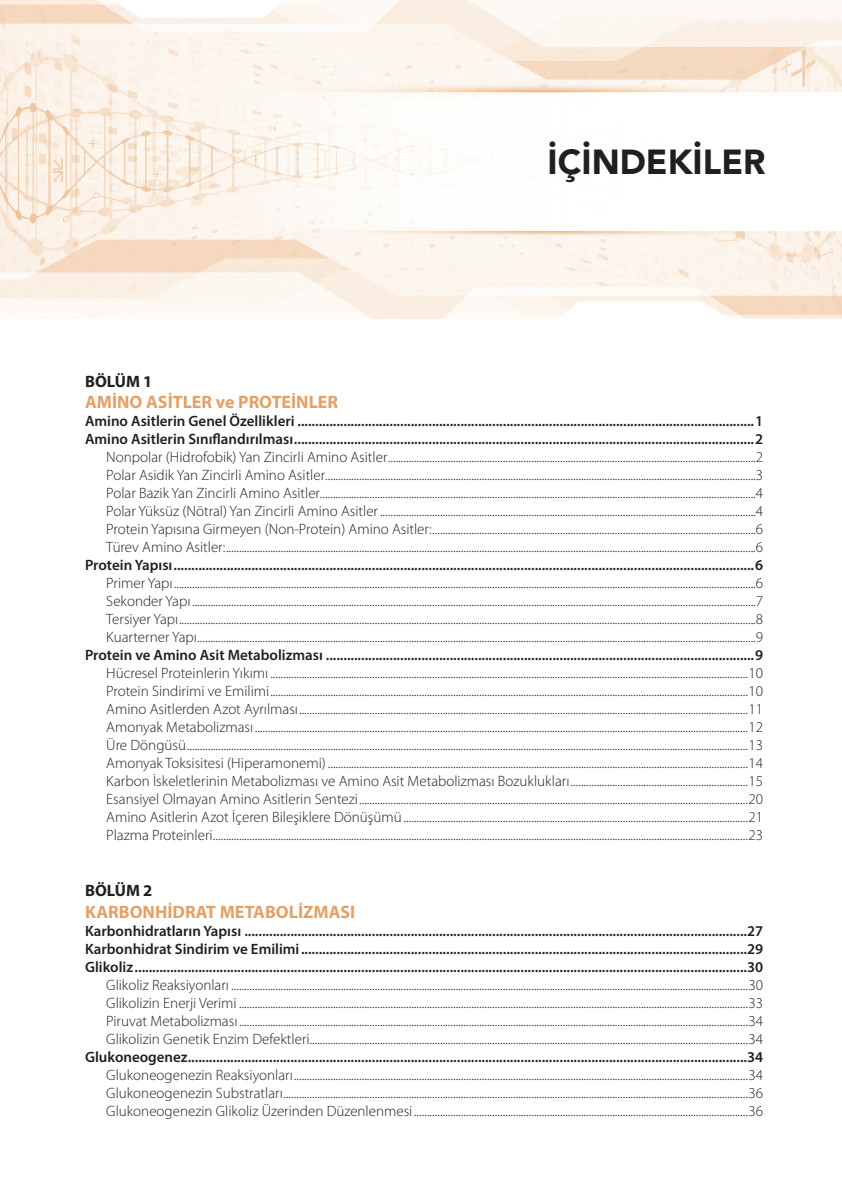
<style>
.page{position:relative;width:842px;height:1195px;background:#fff}
.page>*{position:absolute;margin:0;border:0;box-sizing:border-box;transform-origin:0 0}
.t1{font:900 34.5px "Avenir";color:#231f20}
.t2{font:700 18px "Myriad Pro";color:#e3a168}
.t3{font:700 16.5px "Myriad Pro";color:#231f20}
.ALT_BASLIK{font:300 15px "Myriad Pro";color:#231f20}
.BASLIK{font:600 15px "Myriad Pro";color:#231f20}
</style>
<div class="page">
<img style="left:0;top:0;width:842px;height:319px">
<p class="t1" style="left:548px;top:141px;width:219px">İÇİNDEKİLER</p>
<p class="t3" style="left:85px;top:370px;width:69px">BÖLÜM 1</p>
<p class="t2" style="left:85px;top:390px;width:255px">AMİNO ASİTLER ve PROTEİNLER</p>
<p class="BASLIK" style="left:85px;top:412px;width:679px">Amino Asitlerin Genel Özellikleri .................................................................................................................................1</p>
<p class="BASLIK" style="left:85px;top:430px;width:679px">Amino Asitlerin Sınıflandırılması..................................................................................................................................2</p>
<p class="ALT_BASLIK" style="left:106px;top:449px;width:658px">Nonpolar (Hidrofobik) Yan Zincirli Amino Asitler.............................................................................................................................................2</p>
<p class="ALT_BASLIK" style="left:106px;top:467px;width:658px">Polar Asidik Yan Zincirli Amino Asitler.....................................................................................................................................................................3</p>
<p class="ALT_BASLIK" style="left:106px;top:485px;width:658px">Polar Bazik Yan Zincirli Amino Asitler.......................................................................................................................................................................4</p>
<p class="ALT_BASLIK" style="left:106px;top:503px;width:658px">Polar Yüksüz (Nötral) Yan Zincirli Amino Asitler................................................................................................................................................4</p>
<p class="ALT_BASLIK" style="left:106px;top:521px;width:658px">Protein Yapısına Girmeyen (Non-Protein) Amino Asitler:............................................................................................................................6</p>
<p class="ALT_BASLIK" style="left:106px;top:539px;width:658px">Türev Amino Asitler:...........................................................................................................................................................................................................6</p>
<p class="BASLIK" style="left:85px;top:556px;width:679px">Protein Yapısı....................................................................................................................................................................6</p>
<p class="ALT_BASLIK" style="left:106px;top:575px;width:658px">Primer Yapı...............................................................................................................................................................................................................................6</p>
<p class="ALT_BASLIK" style="left:106px;top:593px;width:658px">Sekonder Yapı........................................................................................................................................................................................................................7</p>
<p class="ALT_BASLIK" style="left:106px;top:611px;width:658px">Tersiyer Yapı.............................................................................................................................................................................................................................8</p>
<p class="ALT_BASLIK" style="left:106px;top:629px;width:658px">Kuarterner Yapı......................................................................................................................................................................................................................9</p>
<p class="BASLIK" style="left:85px;top:646px;width:679px">Protein ve Amino Asit Metabolizması .........................................................................................................................9</p>
<p class="ALT_BASLIK" style="left:106px;top:665px;width:658px">Hücresel Proteinlerin Yıkımı .......................................................................................................................................................................................10</p>
<p class="ALT_BASLIK" style="left:106px;top:683px;width:658px">Protein Sindirimi ve Emilimi.......................................................................................................................................................................................10</p>
<p class="ALT_BASLIK" style="left:106px;top:701px;width:658px">Amino Asitlerden Azot Ayrılması............................................................................................................................................................................11</p>
<p class="ALT_BASLIK" style="left:106px;top:719px;width:658px">Amonyak Metabolizması.............................................................................................................................................................................................12</p>
<p class="ALT_BASLIK" style="left:106px;top:737px;width:658px">Üre Döngüsü.......................................................................................................................................................................................................................13</p>
<p class="ALT_BASLIK" style="left:106px;top:755px;width:658px">Amonyak Toksisitesi (Hiperamonemi).................................................................................................................................................................14</p>
<p class="ALT_BASLIK" style="left:106px;top:773px;width:658px">Karbon İskeletlerinin Metabolizması ve Amino Asit Metabolizması Bozuklukları....................................................................15</p>
<p class="ALT_BASLIK" style="left:106px;top:791px;width:658px">Esansiyel Olmayan Amino Asitlerin Sentezi.....................................................................................................................................................20</p>
<p class="ALT_BASLIK" style="left:106px;top:809px;width:658px">Amino Asitlerin Azot İçeren Bileşiklere Dönüşümü....................................................................................................................................21</p>
<p class="ALT_BASLIK" style="left:106px;top:827px;width:658px">Plazma Proteinleri.............................................................................................................................................................................................................23</p>
<p class="t3" style="left:85px;top:880px;width:69px">BÖLÜM 2</p>
<p class="t2" style="left:85px;top:900px;width:272px">KARBONHİDRAT METABOLİZMASI</p>
<p class="BASLIK" style="left:85px;top:921px;width:680px">Karbonhidratların Yapısı ..............................................................................................................................................27</p>
<p class="BASLIK" style="left:85px;top:939px;width:680px">Karbonhidrat Sindirim ve Emilimi..............................................................................................................................29</p>
<p class="BASLIK" style="left:85px;top:957px;width:680px">Glikoliz.............................................................................................................................................................................30</p>
<p class="ALT_BASLIK" style="left:106px;top:976px;width:658px">Glikoliz Reaksiyonları ......................................................................................................................................................................................................30</p>
<p class="ALT_BASLIK" style="left:106px;top:994px;width:658px">Glikolizin Enerji Verimi ...................................................................................................................................................................................................33</p>
<p class="ALT_BASLIK" style="left:106px;top:1012px;width:658px">Piruvat Metabolizması...................................................................................................................................................................................................34</p>
<p class="ALT_BASLIK" style="left:106px;top:1030px;width:658px">Glikolizin Genetik Enzim Defektleri........................................................................................................................................................................34</p>
<p class="BASLIK" style="left:85px;top:1047px;width:680px">Glukoneogenez..............................................................................................................................................................34</p>
<p class="ALT_BASLIK" style="left:106px;top:1066px;width:658px">Glukoneogenezin Reaksiyonları..............................................................................................................................................................................34</p>
<p class="ALT_BASLIK" style="left:106px;top:1084px;width:658px">Glukoneogenezin Substratları..................................................................................................................................................................................36</p>
<p class="ALT_BASLIK" style="left:106px;top:1102px;width:658px">Glukoneogenezin Glikoliz Üzerinden Düzenlenmesi................................................................................................................................36</p>
</div>
